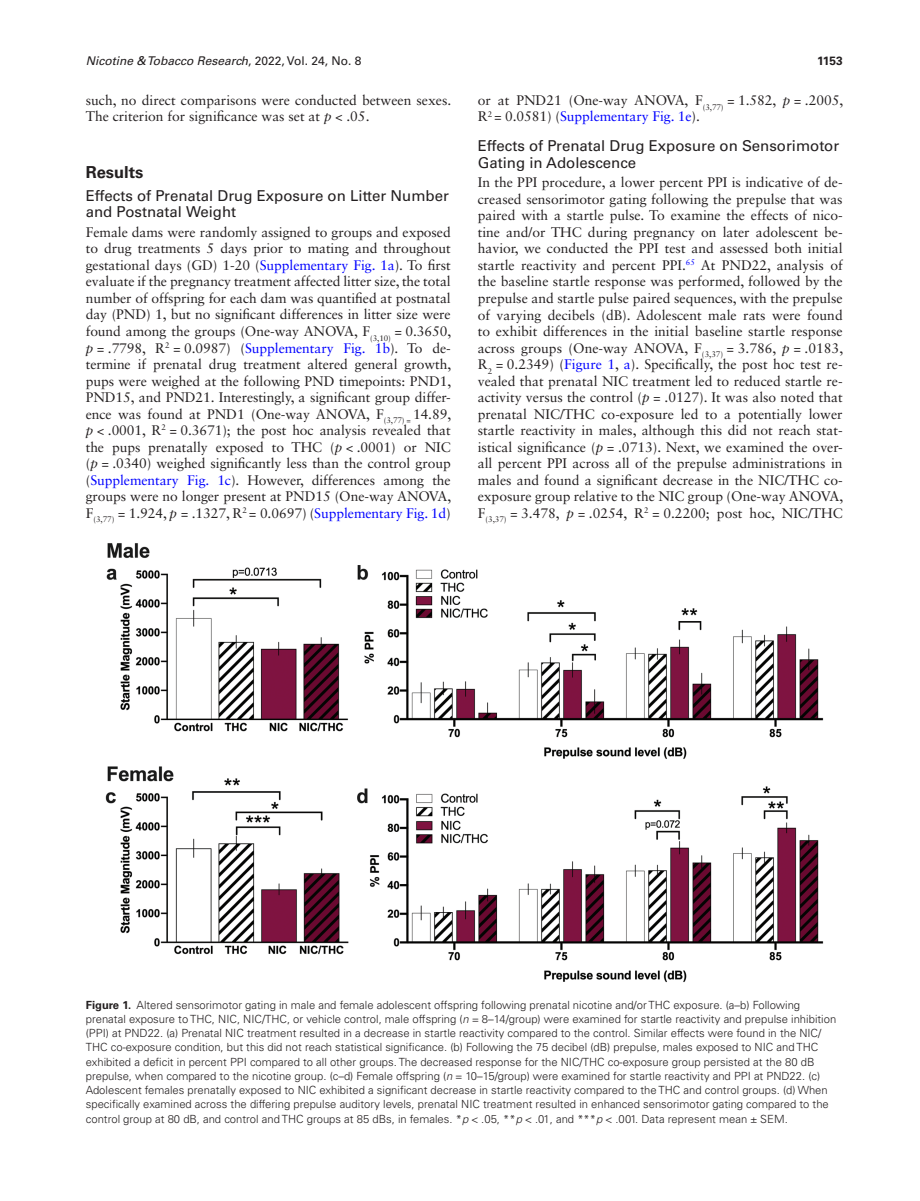
<style>
.page{position:relative;width:920px;height:1201px;background:#fff}
.page>*{position:absolute;margin:0;border:0;box-sizing:border-box;transform-origin:0 0}
.t1{font:700 16.5px "Univers LT Std";color:#231f20}
.t2{font:15px/16.5px "Univers LT Std";color:#231f20}
.t3{font:13.8px/16.5px "Sabon LT Std";color:#231f20}
.t4{font:italic 12px "Univers LT Std";color:#231f20}
.t5{font:700 12px "Univers LT Std";color:#231f20}
.t6{font:300 11.25px/14.2px "Univers LT Std";color:#231f20}
.s1{font-style:normal}
.s2{font-style:italic}
.s3{color:#00f}
.s4{font-weight:700}
</style>
<div class="page">
<img style="left:105px;top:543px;width:719px;height:440px">
<p class="t4" style="left:86px;top:53px;width:277px">Nicotine &amp; Tobacco Research<span class="s1">, 2022, Vol. 24, No. 8</span></p>
<p class="t5" style="left:817px;top:53px;width:27px">1153</p>
<p class="t3" style="left:86px;top:92px;width:367px">such, no direct comparisons were conducted between sexes.<br>The criterion for significance was set at <span class="s2">p</span> &lt; .05.</p>
<p class="t3" style="left:478px;top:92px;width:367px">or at PND21 (One-way ANOVA, F<sub>(3,77)</sub> = 1.582, <span class="s2">p</span> = .2005,<br>R<sup>2</sup> = 0.0581) (<span class="s3">Supplementary Fig. 1e</span>).</p>
<p class="t2" style="left:478px;top:138px;width:363px">Effects of Prenatal Drug Exposure on Sensorimotor<br>Gating in Adolescence</p>
<p class="t3" style="left:478px;top:174px;width:367px;text-align:justify">In the PPI procedure, a lower percent PPI is indicative of de&shy;creased sensorimotor gating following the prepulse that was paired with a startle pulse. To examine the effects of nico&shy;tine and/or THC during pregnancy on later adolescent be&shy;havior, we conducted the PPI test and assessed both initial startle reactivity and percent PPI.<sup>65</sup> At PND22, analysis of the baseline startle response was performed, followed by the prepulse and startle pulse paired sequences, with the prepulse of varying decibels (dB). Adolescent male rats were found to exhibit differences in the initial baseline startle response across groups (One-way ANOVA, F<sub>(3,37)</sub> = 3.786, <span class="s2">p</span> = .0183, R<sub>2</sub> = 0.2349) (<span class="s3">Figure 1</span>, <span class="s3">a</span>). Specifically, the post hoc test re&shy;vealed that prenatal NIC treatment led to reduced startle re&shy;activity versus the control (<span class="s2">p</span> = .0127). It was also noted that prenatal NIC/THC co-exposure led to a potentially lower startle reactivity in males, although this did not reach stat&shy;istical significance (<span class="s2">p</span> = .0713). Next, we examined the over&shy;all percent PPI across all of the prepulse administrations in males and found a significant decrease in the NIC/THC co&shy;exposure group relative to the NIC group (One-way ANOVA, F<sub>(3,37)</sub> = 3.478, <span class="s2">p</span> = .0254, R<sup>2</sup> = 0.2200; post hoc, NIC/THC</p>
<p class="t1" style="left:86px;top:163px;width:59px">Results</p>
<p class="t2" style="left:86px;top:187px;width:365px">Effects of Prenatal Drug Exposure on Litter Number and Postnatal Weight</p>
<p class="t3" style="left:86px;top:224px;width:367px;text-align:justify">Female dams were randomly assigned to groups and exposed to drug treatments 5 days prior to mating and throughout gestational days (GD) 1-20 (<span class="s3">Supplementary Fig. 1a</span>). To first evaluate if the pregnancy treatment affected litter size, the total number of offspring for each dam was quantified at postnatal day (PND) 1, but no significant differences in litter size were found among the groups (One-way ANOVA, F<sub>(3,10)</sub> = 0.3650, <span class="s2">p</span> = .7798, R<sup>2</sup> = 0.0987) (<span class="s3">Supplementary Fig. 1b</span>). To de&shy;termine if prenatal drug treatment altered general growth, pups were weighed at the following PND timepoints: PND1, PND15, and PND21. Interestingly, a significant group differ&shy;ence was found at PND1 (One-way ANOVA, F<sub>(3,77)</sub> <sub>=</sub> 14.89, <span class="s2">p</span> &lt; .0001, R<sup>2</sup> = 0.3671); the post hoc analysis revealed that the pups prenatally exposed to THC (<span class="s2">p</span> &lt; .0001) or NIC (<span class="s2">p</span> = .0340) weighed significantly less than the control group (<span class="s3">Supplementary Fig. 1c</span>). However, differences among the groups were no longer present at PND15 (One-way ANOVA, F<sub>(3,77)</sub> = 1.924, <span class="s2">p</span> = .1327, R<sup>2</sup> = 0.0697) (<span class="s3">Supplementary Fig. 1d</span>)</p>
<p class="t6" style="left:86px;top:997px;width:752px"><span class="s4">Figure 1.</span> Altered sensorimotor gating in male and female adolescent offspring following prenatal nicotine and/or THC exposure. (a–b) Following prenatal exposure to THC, NIC, NIC/THC, or vehicle control, male offspring (<span class="s2">n</span> = 8–14/group) were examined for startle reactivity and prepulse inhibition (PPI) at PND22. (a) Prenatal NIC treatment resulted in a decrease in startle reactivity compared to the control. Similar effects were found in the NIC/ THC co-exposure condition, but this did not reach statistical significance. (b) Following the 75 decibel (dB) prepulse, males exposed to NIC and THC exhibited a deficit in percent PPI compared to all other groups. The decreased response for the NIC/THC co-exposure group persisted at the 80 dB prepulse, when compared to the nicotine group. (c–d) Female offspring (<span class="s2">n</span> = 10–15/group) were examined for startle reactivity and PPI at PND22. (c)<br>Adolescent females prenatally exposed to NIC exhibited a significant decrease in startle reactivity compared to the THC and control groups. (d) When specifically examined across the differing prepulse auditory levels, prenatal NIC treatment resulted in enhanced sensorimotor gating compared to the control group at 80 dB, and control and THC groups at 85 dBs, in females. *<span class="s2">p</span> &lt; .05, **<span class="s2">p</span> &lt; .01, and ***<span class="s2">p</span> &lt; .001. Data represent mean ± SEM.</p>
</div>
